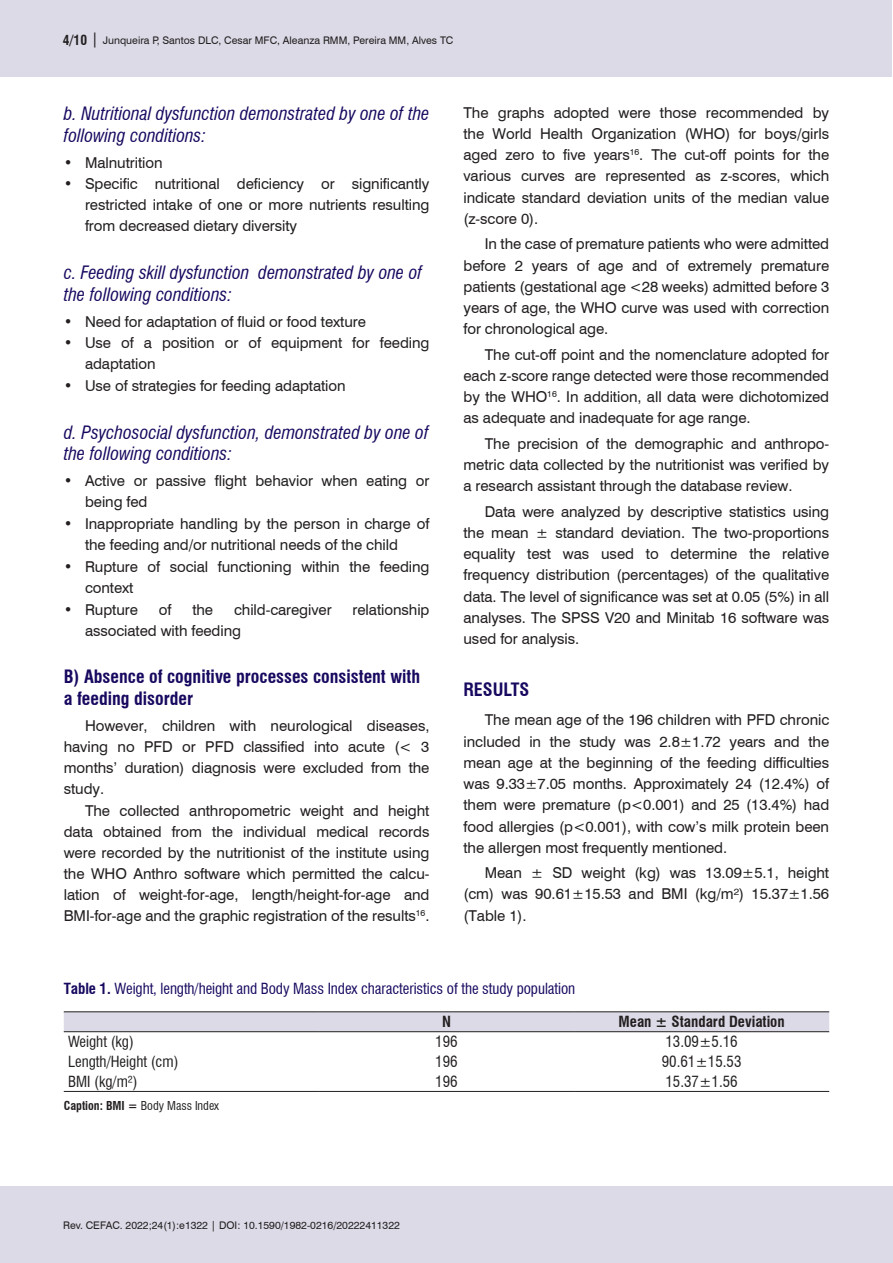
<style>
.page{position:relative;width:893px;height:1263px;background:#fff}
.page>*{position:absolute;margin:0;border:0;box-sizing:border-box;transform-origin:0 0}
.Nivel_3{font:italic condensed 18px/21.6px "Swiss 721 BT";color:#18085f}
.Nivel_2{font:700 condensed 18px/21.6px "Swiss 721 BT";color:#18085f}
.Nivel_1{font:700 condensed 18px "Swiss 721 BT";color:#18085f}
.Corpo_do_texto_INGL{font:15px/21.1px "Swiss 721 BT";letter-spacing:-.005em;color:#231f20;text-align:justify}
.Titulo_tabelas_e_gr{font:condensed 15px "Swiss 721 BT";letter-spacing:-.005em;color:#18085f}
.Texto_tabelas{font:condensed 15px "Swiss 721 BT";color:#231f20}
.Texto_tabelas-2{font:700 condensed 15px "Swiss 721 BT";color:#231f20}
.Legendas{font:condensed 12px "Swiss 721 BT";color:#231f20}
.t1{font:10.5px "Swiss 721 BT";color:#231f20}
.s1{font-weight:700;font-stretch:condensed;font-size:13.5px}
.s2{font-size:15px}
.s3{font-weight:700}
</style>
<div class="page">
<div style="left:0;top:1186px;width:892px;height:77px;background:#dcdae7"></div>
<div style="left:0;top:0;width:892px;height:77px;background:#dcdae7"></div>
<div style="left:64px;top:1012px;width:765px;height:19px;background:#dcdae7"></div>
<hr style="left:64px;top:1031px;width:255px;height:1px;background:#231f20">
<hr style="left:319px;top:1031px;width:255px;height:1px;background:#231f20">
<hr style="left:574px;top:1031px;width:255px;height:1px;background:#231f20">
<hr style="left:64px;top:1011px;width:255px;height:1px;background:#231f20">
<hr style="left:319px;top:1011px;width:255px;height:1px;background:#231f20">
<hr style="left:574px;top:1011px;width:255px;height:1px;background:#231f20">
<hr style="left:64px;top:1091px;width:255px;height:1px;background:#231f20">
<hr style="left:319px;top:1091px;width:255px;height:1px;background:#231f20">
<hr style="left:574px;top:1091px;width:255px;height:1px;background:#231f20">
<p class="t1" style="left:63px;top:33px;width:392px"><span class="s1">4/10</span> <span class="s2">|</span> Junqueira P, Santos DLC, Cesar MFC, Aleanza RMM, Pereira MM, Alves TC</p>
<p class="Nivel_3" style="left:64px;top:103px;width:367px">b. Nutritional dysfunction demonstrated by one of the following conditions:</p>
<p class="Corpo_do_texto_INGL" style="left:64px;top:151px;width:100px">• Malnutrition</p>
<p class="Corpo_do_texto_INGL" style="left:85px;top:173px;width:346px;text-indent:-21px">• Specific nutritional deficiency or significantly restricted intake of one or more nutrients resulting from decreased dietary diversity</p>
<p class="Nivel_3" style="left:64px;top:262px;width:360px">c. Feeding skill dysfunction demonstrated by one of the following conditions:</p>
<p class="Corpo_do_texto_INGL" style="left:64px;top:310px;width:304px">• Need for adaptation of fluid or food texture</p>
<p class="Corpo_do_texto_INGL" style="left:85px;top:332px;width:346px;text-indent:-21px">• Use of a position or of equipment for feeding adaptation</p>
<p class="Corpo_do_texto_INGL" style="left:64px;top:375px;width:283px">• Use of strategies for feeding adaptation</p>
<p class="Nivel_3" style="left:64px;top:421px;width:366px">d. Psychosocial dysfunction, demonstrated by one of the following conditions:</p>
<p class="Corpo_do_texto_INGL" style="left:85px;top:470px;width:346px;text-indent:-21px">• Active or passive flight behavior when eating or being fed</p>
<p class="Corpo_do_texto_INGL" style="left:85px;top:513px;width:346px;text-indent:-21px">• Inappropriate handling by the person in charge of the feeding and/or nutritional needs of the child</p>
<p class="Corpo_do_texto_INGL" style="left:85px;top:555px;width:346px;text-indent:-21px">• Rupture of social functioning within the feeding context</p>
<p class="Corpo_do_texto_INGL" style="left:64px;top:598px;width:76px">• Rupture</p>
<p class="Corpo_do_texto_INGL" style="left:159px;top:598px;width:14px">of</p>
<p class="Corpo_do_texto_INGL" style="left:192px;top:598px;width:22px">the</p>
<p class="Corpo_do_texto_INGL" style="left:234px;top:598px;width:99px">child-caregiver</p>
<p class="Corpo_do_texto_INGL" style="left:353px;top:598px;width:78px">relationship</p>
<p class="Corpo_do_texto_INGL" style="left:85px;top:619px;width:158px">associated with feeding</p>
<p class="Nivel_2" style="left:64px;top:666px;width:358px">B) Absence of cognitive processes consistent with a feeding disorder</p>
<p class="Corpo_do_texto_INGL" style="left:64px;top:714px;width:367px;text-indent:21px">However, children with neurological diseases, having no PFD or PFD classified into acute (&lt; 3 months’ duration) diagnosis were excluded from the study.</p>
<p class="Corpo_do_texto_INGL" style="left:64px;top:799px;width:367px;text-indent:21px">The collected anthropometric weight and height data obtained from the individual medical records were recorded by the nutritionist of the institute using the WHO Anthro software which permitted the calcu&shy;lation of weight-for-age, length/height-for-age and BMI-for-age and the graphic registration of the results<sup>16</sup>.</p>
<p class="Corpo_do_texto_INGL" style="left:463px;top:101px;width:367px">The graphs adopted were those recommended by the World Health Organization (WHO) for boys/girls aged zero to five years<sup>16</sup>. The cut-off points for the various curves are represented as z-scores, which indicate standard deviation units of the median value (z-score 0).</p>
<p class="Corpo_do_texto_INGL" style="left:463px;top:233px;width:367px;text-indent:21px">In the case of premature patients who were admitted before 2 years of age and of extremely premature patients (gestational age &lt;28 weeks) admitted before 3 years of age, the WHO curve was used with correction for chronological age.</p>
<p class="Corpo_do_texto_INGL" style="left:463px;top:343px;width:367px;text-indent:21px">The cut-off point and the nomenclature adopted for each z-score range detected were those recommended by the WHO<sup>16</sup>. In addition, all data were dichotomized as adequate and inadequate for age range.</p>
<p class="Corpo_do_texto_INGL" style="left:463px;top:432px;width:367px;text-indent:21px">The precision of the demographic and anthropo&shy;metric data collected by the nutritionist was verified by a research assistant through the database review.</p>
<p class="Corpo_do_texto_INGL" style="left:463px;top:500px;width:367px;text-indent:21px">Data were analyzed by descriptive statistics using the mean ± standard deviation. The two-proportions equality test was used to determine the relative frequency distribution (percentages) of the qualitative data. The level of significance was set at 0.05 (5%) in all analyses. The SPSS V20 and Minitab 16 software was used for analysis.</p>
<p class="Nivel_1" style="left:463px;top:678px;width:67px">RESULTS</p>
<p class="Corpo_do_texto_INGL" style="left:463px;top:709px;width:367px;text-indent:21px">The mean age of the 196 children with PFD chronic included in the study was 2.8±1.72 years and the mean age at the beginning of the feeding difficulties was 9.33±7.05 months. Approximately 24 (12.4%) of them were premature (p&lt;0.001) and 25 (13.4%) had food allergies (p&lt;0.001), with cow’s milk protein been the allergen most frequently mentioned.</p>
<p class="Corpo_do_texto_INGL" style="left:463px;top:862px;width:367px;text-indent:21px">Mean ± SD weight (kg) was 13.09±5.1, height (cm) was 90.61±15.53 and BMI (kg/m²) 15.37±1.56 (Table 1).</p>
<p class="Titulo_tabelas_e_gr" style="left:64px;top:980px;width:513px"><span class="s3">Table 1.</span> Weight, length/height and Body Mass Index characteristics of the study population</p>
<p class="Texto_tabelas-2" style="left:442px;top:1013px;width:10px">N</p>
<p class="Texto_tabelas-2" style="left:618px;top:1013px;width:168px">Mean ± Standard Deviation</p>
<p class="Texto_tabelas" style="left:68px;top:1033px;width:67px">Weight (kg)</p>
<p class="Texto_tabelas" style="left:435px;top:1033px;width:24px">196</p>
<p class="Texto_tabelas" style="left:665px;top:1033px;width:74px">13.09±5.16</p>
<p class="Texto_tabelas" style="left:68px;top:1053px;width:112px">Length/Height (cm)</p>
<p class="Texto_tabelas" style="left:435px;top:1053px;width:24px">196</p>
<p class="Texto_tabelas" style="left:662px;top:1053px;width:81px">90.61±15.53</p>
<p class="Texto_tabelas" style="left:68px;top:1073px;width:71px">BMI (kg/m²)</p>
<p class="Texto_tabelas" style="left:435px;top:1073px;width:24px">196</p>
<p class="Texto_tabelas" style="left:665px;top:1073px;width:74px">15.37±1.56</p>
<p class="Legendas" style="left:64px;top:1099px;width:157px"><span class="s3">Caption: BMI =</span> Body Mass Index</p>
<p class="t1" style="left:63px;top:1218px;width:338px">Rev. CEFAC. 2022;24(1):e1322 | DOI: 10.1590/1982-0216/20222411322</p>
</div>
